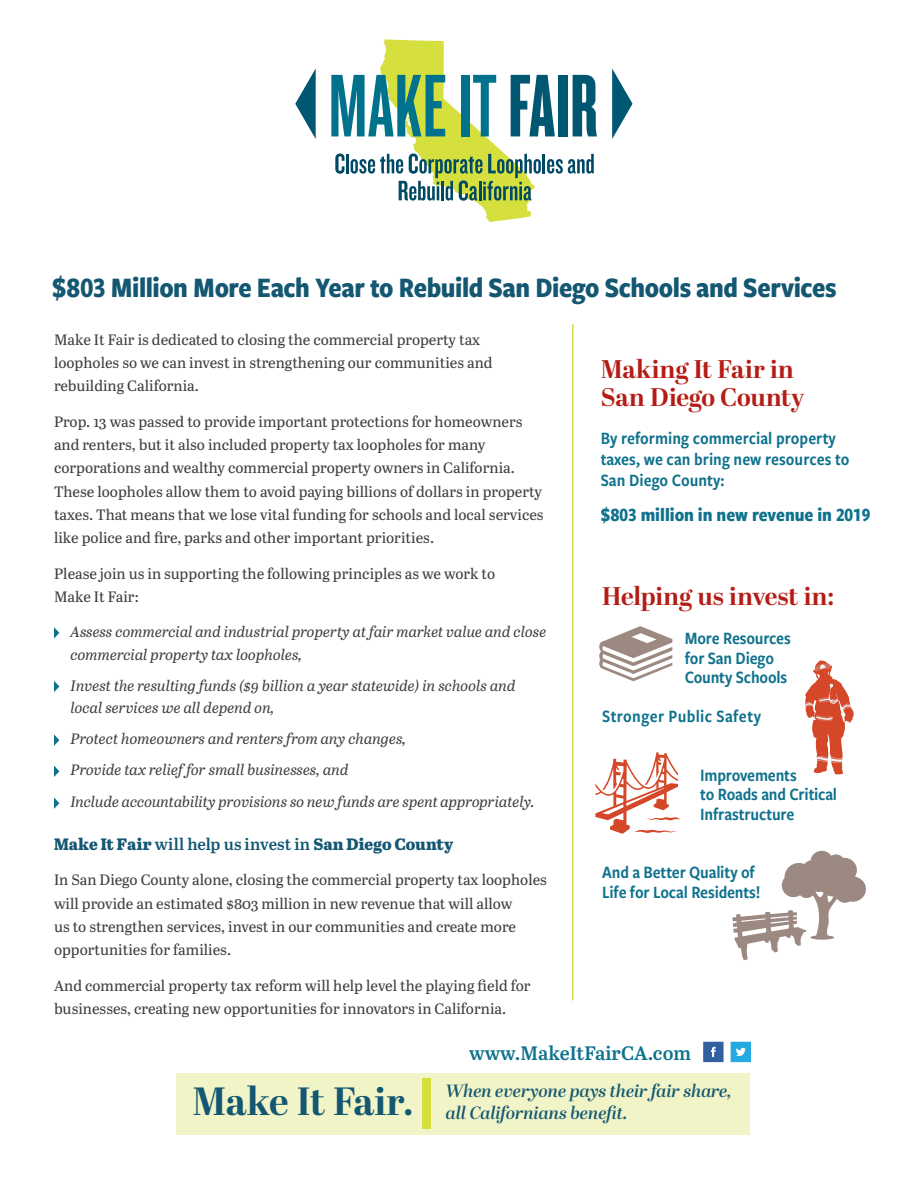
<style>
.page{position:relative;width:918px;height:1188px;background:#fff}
.page>*{position:absolute;margin:0;border:0;box-sizing:border-box;transform-origin:0 0}
.t1{font:700 39.3px "Abril Display";color:#145772}
.t2{font:700 29.25px "Freight Sans Cnd Pro";letter-spacing:-.015em;color:#145772}
.t3{font:700 25.5px/28.5px "Abril Display";color:#b41d15}
.t4{font:700 19.5px "Freight Sans Cnd Pro";color:#0f728d}
.t5{font:600 19.5px "Abril Text";color:#0f728d}
.t6{font:18px/19.5px "Freight Sans Cnd Pro Semi";letter-spacing:-.01em;color:#0f728d}
.t7{font:18px "Freight Sans Cnd Pro Semi";letter-spacing:.02em;color:#0f728d}
.t8{font:italic 600 17.7px/21.5px "Abril Display";color:#145772}
.t9{font:800 16.5px "Abril Text";letter-spacing:-.005em;color:#145772}
.t10{font:15px/23.2px "Abril Text";color:#3e3e3f}
.t11{font:italic 15px/22.5px "Abril Text";letter-spacing:-.005em;color:#3e3e3f}
.s1{font-weight:600}
</style>
<div class="page">
<svg style="left:54px;top:627px;width:5px;height:12px"></svg>
<svg style="left:54px;top:681px;width:5px;height:11px"></svg>
<svg style="left:54px;top:734px;width:5px;height:12px"></svg>
<svg style="left:54px;top:766px;width:5px;height:11px"></svg>
<svg style="left:54px;top:798px;width:5px;height:11px"></svg>
<svg style="left:331px;top:39px;width:266px;height:183px"></svg>
<svg style="left:612px;top:68px;width:21px;height:71px"></svg>
<svg style="left:295px;top:68px;width:21px;height:71px"></svg>
<svg style="left:595px;top:752px;width:85px;height:82px"></svg>
<svg style="left:599px;top:626px;width:73px;height:55px"></svg>
<svg style="left:805px;top:660px;width:49px;height:114px"></svg>
<div style="left:176px;top:1073px;width:573px;height:62px;background:#f0f4c6"></div>
<div style="left:422px;top:1079px;width:8px;height:50px;background:#d5df3e"></div>
<hr style="left:572px;top:324px;width:2px;height:676px;background:#d5df3e">
<svg style="left:732px;top:851px;width:134px;height:109px"></svg>
<svg style="left:703px;top:1042px;width:21px;height:20px"></svg>
<svg style="left:731px;top:1042px;width:20px;height:20px"></svg>
<p class="t2" style="left:52px;top:267px;width:786px">$803 Million More Each Year to Rebuild San Diego Schools and Services</p>
<p class="t10" style="left:54px;top:327px;width:440px">Make It Fair is dedicated to closing the commercial property tax loopholes so we can invest in strengthening our communities and rebuilding California.</p>
<p class="t10" style="left:54px;top:409px;width:491px">Prop. 13 was passed to provide important protections for homeowners and renters, but it also included property tax loopholes for many corporations and wealthy commercial property owners in California.<br>These loopholes allow them to avoid paying billions of dollars in property taxes. That means that we lose vital funding for schools and local services like police and fire, parks and other important priorities.</p>
<p class="t10" style="left:54px;top:561px;width:443px">Please join us in supporting the following principles as we work to<br>Make It Fair:</p>
<p class="t11" style="left:70px;top:620px;width:477px">Assess commercial and industrial property at fair market value and close commercial property tax loopholes,</p>
<p class="t11" style="left:70px;top:673px;width:447px">Invest the resulting funds ($9 billion a year statewide) in schools and local services we all depend on,</p>
<p class="t11" style="left:70px;top:727px;width:337px">Protect homeowners and renters from any changes,</p>
<p class="t11" style="left:70px;top:758px;width:280px">Provide tax relief for small businesses, and</p>
<p class="t11" style="left:70px;top:790px;width:465px">Include accountability provisions so new funds are spent appropriately.</p>
<p class="t9" style="left:54px;top:832px;width:401px">Make It Fair <span class="s1">will help us invest in</span> San Diego County</p>
<p class="t10" style="left:54px;top:868px;width:495px">In San Diego County alone, closing the commercial property tax loopholes will provide an estimated $803 million in new revenue that will allow<br>us to strengthen services, invest in our communities and create more opportunities for families.</p>
<p class="t10" style="left:54px;top:973px;width:478px">And commercial property tax reform will help level the playing field for businesses, creating new opportunities for innovators in California.</p>
<p class="t3" style="left:601px;top:356px;width:205px">Making It Fair in<br>San Diego County</p>
<p class="t6" style="left:601px;top:427px;width:250px;line-height:21px">By reforming commercial property taxes, we can bring new resources to<br>San Diego County:</p>
<p class="t4" style="left:601px;top:501px;width:271px">$803 million in new revenue in 2019</p>
<p class="t3" style="left:602px;top:584px;width:234px">Helping us invest in:</p>
<p class="t6" style="left:685px;top:628px;width:108px">More Resources for San Diego<br>County Schools</p>
<p class="t7" style="left:602px;top:704px;width:161px">Stronger Public Safety</p>
<p class="t6" style="left:700px;top:765px;width:138px">Improvements<br>to Roads and Critical<br>Infrastructure</p>
<p class="t6" style="left:602px;top:862px;width:160px">And a Better Quality of<br>Life for Local Residents!</p>
<p class="t5" style="left:469px;top:1039px;width:223px">www.MakeItFairCA.com</p>
<p class="t1" style="left:192px;top:1074px;width:223px">Make It Fair.</p>
<p class="t8" style="left:446px;top:1081px;width:287px">When everyone pays their fair share, all Californians benefit.</p>
</div>
